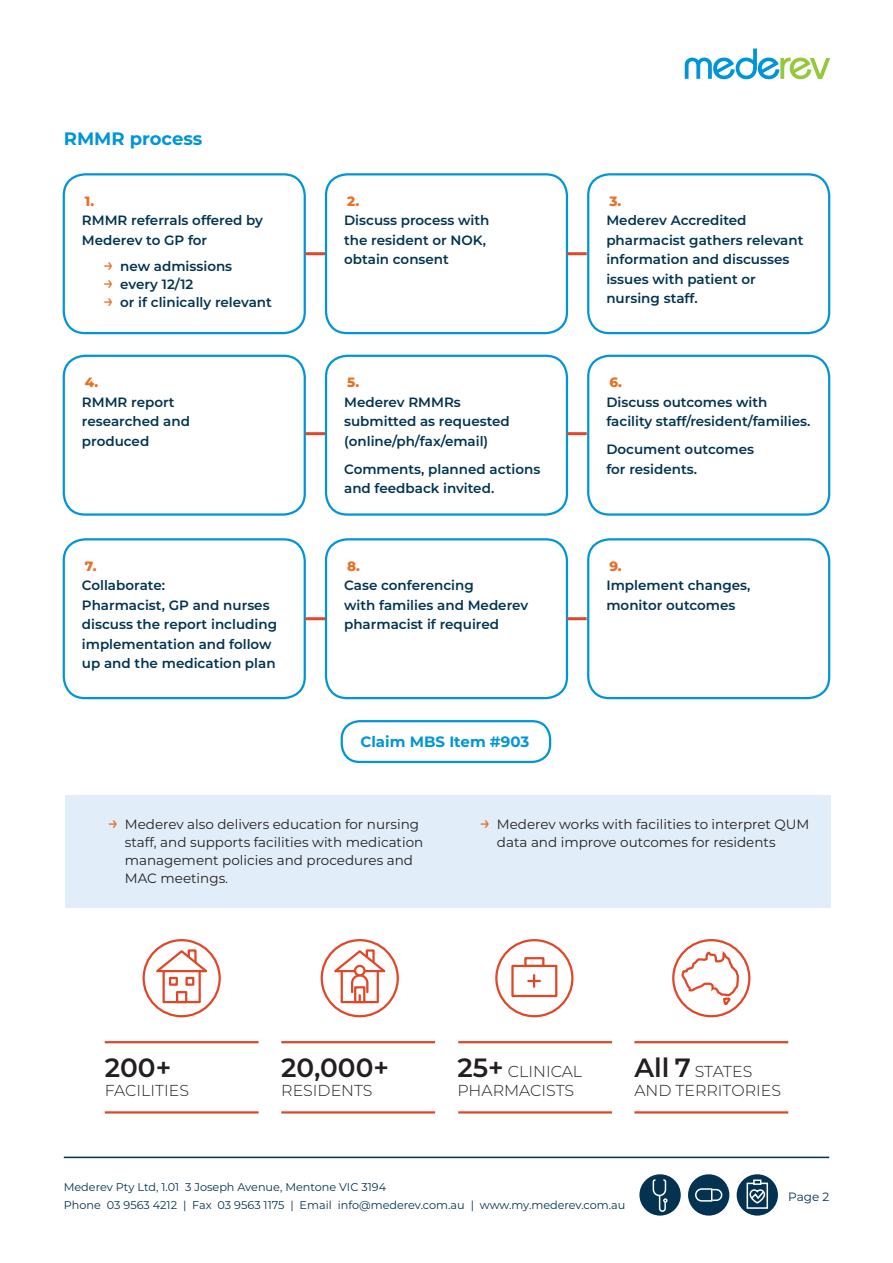
<style>
.page{position:relative;width:893px;height:1263px;background:#fff}
.page>*{position:absolute;margin:0;border:0;box-sizing:border-box;transform-origin:0 0}
.Infographic_number{font:600 26.4px "Montserrat";color:#231f20}
.t1{font:700 18px "Montserrat";color:#0095da}
.Infographic_number-2{font:300 15.9px/19px "Montserrat";color:#231f20}
.Body{font:700 15px "Montserrat";color:#0095da}
.RMMR_process_box{font:600 13.5px/19.5px "Montserrat";color:#033351}
.t2{font:13.5px/18px "Montserrat";color:#231f20}
.Body-2{font:600 13.5px/19.5px "Montserrat";color:#033351}
.Address{font:12px "Montserrat";color:#033351}
.Body-3{font:11.25px/18px "Montserrat";color:#033351}
.s1{font-weight:800;color:#e87025}
.s2{font-weight:500;font-size:18px;color:#e87025}
.s3{font-weight:600;font-size:26.4px}
</style>
<div class="page">
<hr style="left:64px;top:1156px;width:765px;height:2px;background:#033351">
<div style="left:639px;top:1174px;width:42px;height:41px;background:#033351;border-radius:50%"></div>
<svg style="left:652px;top:1179px;width:16px;height:33px"></svg>
<div style="left:737px;top:1174px;width:41px;height:41px;background:#033351;border-radius:50%"></div>
<div style="left:747px;top:1182px;width:21px;height:27px;border:2px solid #fff"></div>
<svg style="left:753px;top:1179px;width:8px;height:6px"></svg>
<svg style="left:749px;top:1188px;width:17px;height:16px"></svg>
<div style="left:688px;top:1174px;width:41px;height:41px;background:#033351;border-radius:50%"></div>
<svg style="left:695px;top:1188px;width:28px;height:14px"></svg>
<div style="left:63px;top:173px;width:243px;height:161px;border:2px solid #0095da;border-radius:21px"></div>
<div style="left:63px;top:355px;width:243px;height:161px;border:2px solid #0095da;border-radius:21px"></div>
<div style="left:63px;top:538px;width:243px;height:161px;border:2px solid #0095da;border-radius:21px"></div>
<div style="left:325px;top:173px;width:243px;height:161px;border:2px solid #0095da;border-radius:21px"></div>
<div style="left:325px;top:355px;width:243px;height:161px;border:2px solid #0095da;border-radius:21px"></div>
<div style="left:325px;top:538px;width:243px;height:161px;border:2px solid #0095da;border-radius:21px"></div>
<div style="left:587px;top:173px;width:243px;height:161px;border:2px solid #0095da;border-radius:21px"></div>
<div style="left:587px;top:355px;width:243px;height:161px;border:2px solid #0095da;border-radius:21px"></div>
<div style="left:587px;top:538px;width:243px;height:161px;border:2px solid #0095da;border-radius:21px"></div>
<div style="left:341px;top:720px;width:210px;height:43px;border:2px solid #0095da;border-radius:18px"></div>
<div style="left:65px;top:794px;width:766px;height:113px;background:#e1eef9"></div>
<hr style="left:305px;top:252px;width:20px;height:3px;background:#e14627">
<hr style="left:305px;top:432px;width:20px;height:3px;background:#e14627">
<hr style="left:305px;top:617px;width:20px;height:3px;background:#e14627">
<hr style="left:567px;top:252px;width:20px;height:3px;background:#e14627">
<hr style="left:567px;top:432px;width:20px;height:3px;background:#e14627">
<hr style="left:567px;top:617px;width:20px;height:3px;background:#e14627">
<div style="left:143px;top:939px;width:78px;height:78px;border:2px solid #e14627;border-radius:50%"></div>
<div style="left:163px;top:968px;width:38px;height:35px;border:2px solid #e14627"></div>
<div style="left:176px;top:991px;width:11px;height:12px;border:2px solid #e14627"></div>
<div style="left:169px;top:977px;width:9px;height:9px;border:2px solid #e14627"></div>
<div style="left:185px;top:977px;width:9px;height:9px;border:2px solid #e14627"></div>
<svg style="left:151px;top:948px;width:61px;height:25px"></svg>
<hr style="left:105px;top:1041px;width:154px;height:2px;background:#e14627">
<hr style="left:105px;top:1111px;width:154px;height:2px;background:#e14627">
<hr style="left:281px;top:1041px;width:154px;height:2px;background:#e14627">
<hr style="left:281px;top:1111px;width:154px;height:2px;background:#e14627">
<div style="left:321px;top:939px;width:78px;height:78px;border:2px solid #e14627;border-radius:50%"></div>
<div style="left:341px;top:968px;width:38px;height:35px;border:2px solid #e14627"></div>
<div style="left:354px;top:986px;width:11px;height:17px;border:2px solid #e14627"></div>
<svg style="left:329px;top:948px;width:62px;height:53px"></svg>
<div style="left:495px;top:939px;width:78px;height:78px;border:2px solid #e14627;border-radius:50%"></div>
<div style="left:524px;top:957px;width:20px;height:10px;border:2px solid #e14627"></div>
<hr style="left:458px;top:1041px;width:154px;height:2px;background:#e14627">
<hr style="left:458px;top:1111px;width:154px;height:2px;background:#e14627">
<div style="left:511px;top:965px;width:46px;height:32px;background:#fff;border:2px solid #e14627"></div>
<svg style="left:527px;top:974px;width:14px;height:13px"></svg>
<hr style="left:634px;top:1041px;width:154px;height:2px;background:#e14627">
<hr style="left:634px;top:1111px;width:154px;height:2px;background:#e14627">
<div style="left:672px;top:939px;width:78px;height:78px;border:2px solid #e14627;border-radius:50%"></div>
<svg style="left:680px;top:947px;width:60px;height:71px"></svg>
<svg style="left:685px;top:48px;width:145px;height:32px"></svg>
<p class="t1" style="left:64px;top:126px;width:140px">RMMR process</p>
<p class="Body-2" style="left:82px;top:190px;width:183px"><span class="s1">1.<br></span>RMMR referrals offered by<br>Mederev to GP for</p>
<p class="RMMR_process_box" style="left:103px;top:256px;width:131px"><span class="s2">→</span> new admissions</p>
<p class="RMMR_process_box" style="left:103px;top:274px;width:92px"><span class="s2">→</span> every 12/12</p>
<p class="RMMR_process_box" style="left:103px;top:292px;width:170px"><span class="s2">→</span> or if clinically relevant</p>
<p class="RMMR_process_box" style="left:82px;top:372px;width:110px"><span class="s1">4.<br></span>RMMR report researched and produced</p>
<p class="RMMR_process_box" style="left:82px;top:555px;width:197px"><span class="s1">7.<br></span>Collaborate:<br>Pharmacist, GP and nurses discuss the report including implementation and follow up and the medication plan</p>
<p class="RMMR_process_box" style="left:344px;top:190px;width:147px"><span class="s1">2.<br></span>Discuss process with the resident or NOK, obtain consent</p>
<p class="RMMR_process_box" style="left:344px;top:372px;width:167px"><span class="s1">5.<br></span>Mederev RMMRs submitted as requested (online/ph/fax/email)</p>
<p class="RMMR_process_box" style="left:344px;top:458px;width:198px">Comments, planned actions and feedback invited.</p>
<p class="RMMR_process_box" style="left:344px;top:555px;width:186px"><span class="s1">8.<br></span>Case conferencing<br>with families and Mederev pharmacist if required</p>
<p class="Body" style="left:360px;top:731px;width:170px">Claim MBS Item #903</p>
<p class="RMMR_process_box" style="left:606px;top:190px;width:199px"><span class="s1">3.<br></span>Mederev Accredited pharmacist gathers relevant information and discusses issues with patient or nursing staff.</p>
<p class="RMMR_process_box" style="left:606px;top:372px;width:205px"><span class="s1">6.<br></span>Discuss outcomes with facility staff/resident/families.</p>
<p class="RMMR_process_box" style="left:606px;top:439px;width:149px">Document outcomes for residents.</p>
<p class="RMMR_process_box" style="left:606px;top:555px;width:146px"><span class="s1">9.<br></span>Implement changes, monitor outcomes</p>
<p class="t2" style="left:125px;top:815px;width:300px;text-indent:-17px"><span class="s2">→</span> Mederev also delivers education for nursing staff, and supports facilities with medication management policies and procedures and MAC meetings.</p>
<p class="t2" style="left:497px;top:815px;width:314px;text-indent:-17px"><span class="s2">→</span> Mederev works with facilities to interpret QUM data and improve outcomes for residents</p>
<p class="Infographic_number" style="left:105px;top:1049px;width:68px">200+</p>
<p class="Infographic_number-2" style="left:105px;top:1080px;width:86px">FACILITIES</p>
<p class="Infographic_number" style="left:281px;top:1049px;width:109px">20,000+</p>
<p class="Infographic_number-2" style="left:281px;top:1080px;width:93px">RESIDENTS</p>
<p class="Infographic_number-2" style="left:457px;top:1061px;width:126px"><span class="s3">25+</span> CLINICAL<br>PHARMACISTS</p>
<p class="Infographic_number-2" style="left:634px;top:1061px;width:148px"><span class="s3">All 7</span> STATES<br>AND TERRITORIES</p>
<p class="Body-3" style="left:64px;top:1177px;width:563px">Mederev Pty Ltd, 1.01 3 Joseph Avenue, Mentone VIC 3194<br>Phone 03 9563 4212 | Fax 03 9563 1175 | Email info@mederev.com.au | www.my.mederev.com.au</p>
<p class="Address" style="left:788px;top:1188px;width:42px">Page 2</p>
</div>
